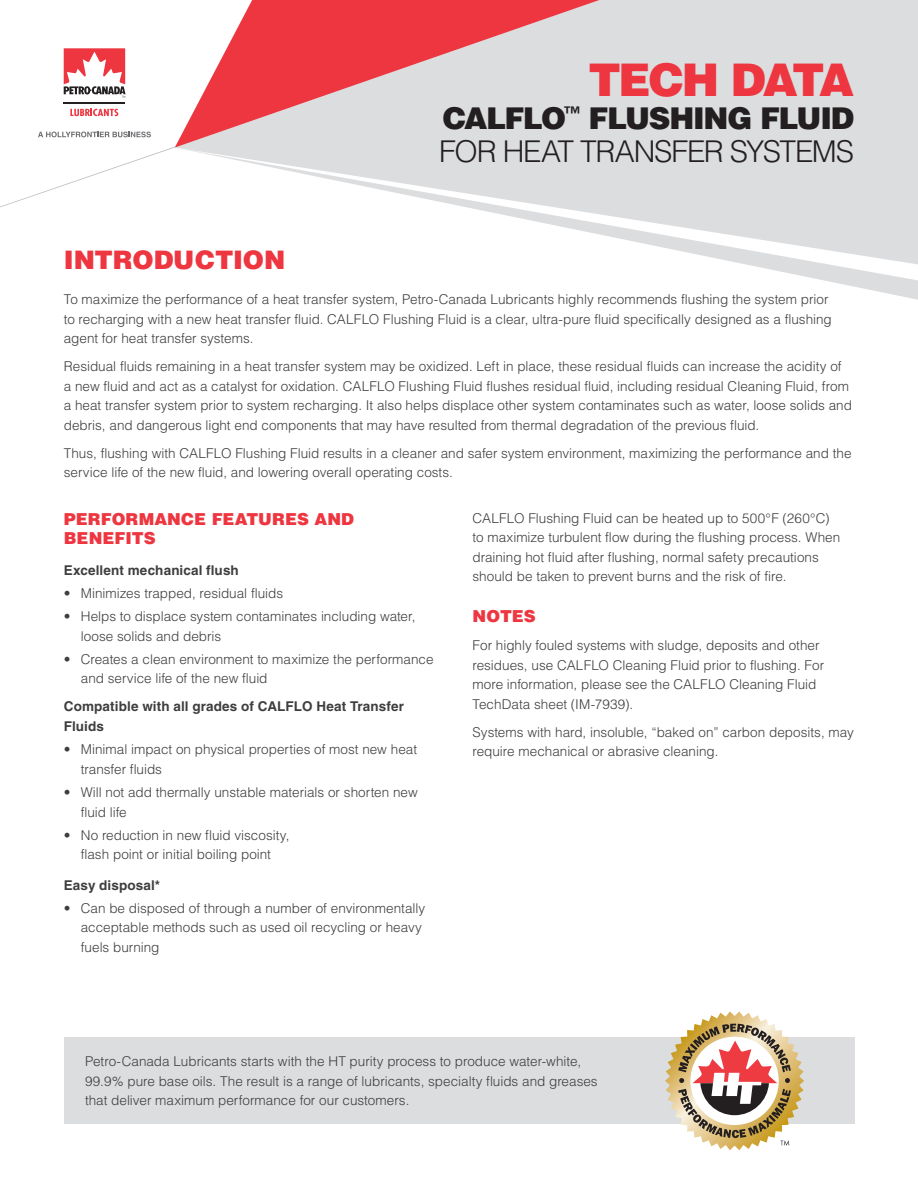
<style>
.page{position:relative;width:918px;height:1188px;background:#fff}
.page>*{position:absolute;margin:0;border:0;box-sizing:border-box;transform-origin:0 0}
.t1{font:900 45px "Helvetica LT Std";letter-spacing:-.065em;color:#ee3640}
.t2{font:300 30px/33px "Helvetica LT Std";letter-spacing:-.04em;color:#231f20}
.t3{font:900 25.5px "Helvetica LT Std";color:#ee3640}
.t4{font:900 16.5px/19.5px "Helvetica LT Std";letter-spacing:.005em;color:#ee3640}
.t5{font:300 13.5px/19.5px "Helvetica LT Std";color:#3e3e3f}
.t6{font:700 13.5px/19.5px "Helvetica LT Std";letter-spacing:.01em;color:#3e3e3f}
.s1{font-weight:900}
</style>
<div class="page">
<svg style="left:0;top:146px;width:175px;height:61px"></svg>
<svg style="left:175px;top:0;width:743px;height:148px;background:#e1b7bb"></svg>
<svg style="left:179px;top:148px;width:739px;height:152px"></svg>
<svg style="left:38px;top:132px;width:113px;height:5px"></svg>
<svg style="left:64px;top:48px;width:62px;height:50px"></svg>
<hr style="left:64px;top:102px;width:61px;height:2px;background:#231f20">
<svg style="left:70px;top:109px;width:48px;height:7px"></svg>
<div style="left:64px;top:1037px;width:790px;height:87px;background:#dcdddf"></div>
<svg style="left:665px;top:1011px;width:139px;height:139px"></svg>
<p class="t1" style="left:588px;top:51px;width:267px">TECH DATA</p>
<p class="t2" style="left:439px;top:102px;width:416px"><span class="s1">CALFLO</span><sup>™</sup> <span class="s1">FLUSHING FLUID<br></span>FOR HEAT TRANSFER SYSTEMS</p>
<p class="t3" style="left:64px;top:243px;width:223px">INTRODUCTION</p>
<p class="t5" style="left:64px;top:290px;width:770px">To maximize the performance of a heat transfer system, Petro-Canada Lubricants highly recommends flushing the system prior to recharging with a new heat transfer fluid. CALFLO Flushing Fluid is a clear, ultra-pure fluid specifically designed as a flushing agent for heat transfer systems.</p>
<p class="t5" style="left:64px;top:357px;width:790px">Residual fluids remaining in a heat transfer system may be oxidized. Left in place, these residual fluids can increase the acidity of a new fluid and act as a catalyst for oxidation. CALFLO Flushing Fluid flushes residual fluid, including residual Cleaning Fluid, from a heat transfer system prior to system recharging. It also helps displace other system contaminates such as water, loose solids and debris, and dangerous light end components that may have resulted from thermal degradation of the previous fluid.</p>
<p class="t5" style="left:64px;top:443px;width:789px">Thus, flushing with CALFLO Flushing Fluid results in a cleaner and safer system environment, maximizing the performance and the service life of the new fluid, and lowering overall operating costs.</p>
<p class="t4" style="left:64px;top:509px;width:292px">PERFORMANCE FEATURES AND<br>BENEFITS</p>
<p class="t6" style="left:64px;top:560px;width:177px">Excellent mechanical flush</p>
<p class="t5" style="left:64px;top:583px;width:221px">• Minimizes trapped, residual fluids</p>
<p class="t5" style="left:81px;top:607px;width:336px;text-indent:-17px">• Helps to displace system contaminates including water, loose solids and debris</p>
<p class="t5" style="left:81px;top:649px;width:354px;text-indent:-17px">• Creates a clean environment to maximize the performance and service life of the new fluid</p>
<p class="t6" style="left:64px;top:697px;width:342px">Compatible with all grades of CALFLO Heat Transfer<br>Fluids</p>
<p class="t5" style="left:81px;top:740px;width:338px;text-indent:-17px">• Minimal impact on physical properties of most new heat transfer fluids</p>
<p class="t5" style="left:81px;top:782px;width:339px;text-indent:-17px">• Will not add thermally unstable materials or shorten new fluid life</p>
<p class="t5" style="left:64px;top:825px;width:227px;text-align:center">• No reduction in new fluid viscosity, flash point or initial boiling point</p>
<p class="t6" style="left:64px;top:875px;width:98px">Easy disposal*</p>
<p class="t5" style="left:81px;top:898px;width:346px;text-indent:-17px">• Can be disposed of through a number of environmentally acceptable methods such as used oil recycling or heavy fuels burning</p>
<p class="t5" style="left:472px;top:508px;width:369px">CALFLO Flushing Fluid can be heated up to 500°F (260°C) to maximize turbulent flow during the flushing process. When draining hot fluid after flushing, normal safety precautions should be taken to prevent burns and the risk of fire.</p>
<p class="t4" style="left:472px;top:606px;width:65px">NOTES</p>
<p class="t5" style="left:472px;top:636px;width:353px">For highly fouled systems with sludge, deposits and other residues, use CALFLO Cleaning Fluid prior to flushing. For more information, please see the CALFLO Cleaning Fluid TechData sheet (IM-7939).</p>
<p class="t5" style="left:472px;top:722px;width:383px">Systems with hard, insoluble, “baked on” carbon deposits, may require mechanical or abrasive cleaning.</p>
<p class="t5" style="left:85px;top:1052px;width:514px">Petro-Canada Lubricants starts with the HT purity process to produce water-white,<br>99.9% pure base oils. The result is a range of lubricants, specialty fluids and greases that deliver maximum performance for our customers.</p>
</div>
